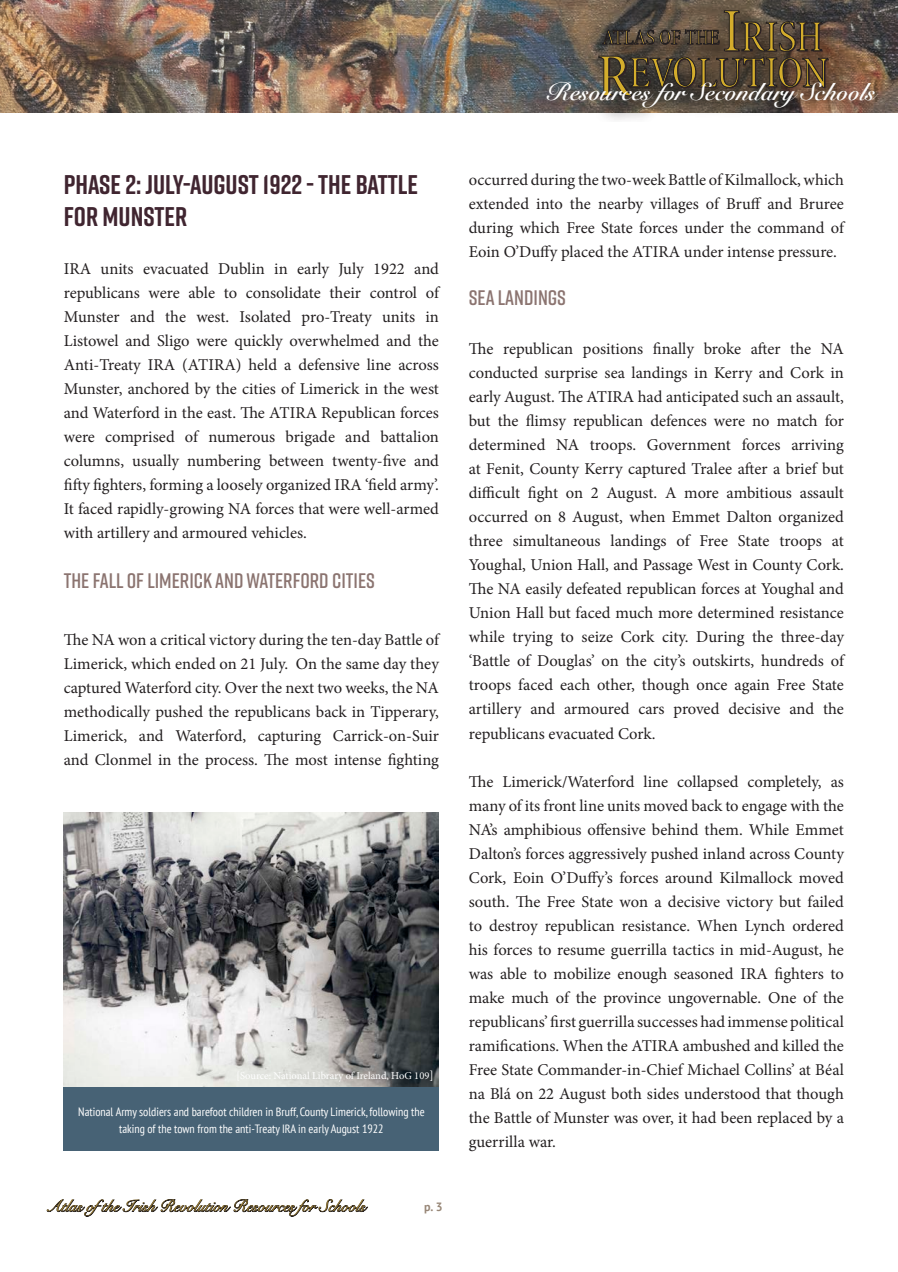
<style>
.page{position:relative;width:898px;height:1272px;background:#fff}
.page>*{position:absolute;margin:0;border:0;box-sizing:border-box;transform-origin:0 0}
.t1{font:700 27px/32.4px "Rift";color:#402530}
.t2{font:700 24.3px "Snell Roundhand";color:#fff}
.t3{font:600 21px "Rift";color:#8b7470}
.t4{font:16.5px/24px "Minion Pro";color:#231f20;text-align:justify}
.t5{font:16.5px "Snell Roundhand";color:#bd9a3f}
.t6{font:condensed 12px/16.5px "PT Sans";color:#fff;text-align:center}
.t7{font:700 12px "PT Sans";color:#988777}
.t8{font:10.5px "Minion Pro";letter-spacing:-.005em;color:#fff}
.s1{font-size:12px}
</style>
<div class="page">
<img style="left:0;top:0;width:897px;height:112px">
<img style="left:585px;top:0;width:277px;height:120px">
<svg style="left:598px;top:11px;width:230px;height:86px;background:#594a35"></svg>
<div style="left:64px;top:1085px;width:375px;height:65px;background:#476275"></div>
<img style="left:64px;top:812px;width:375px;height:274px">
<svg style="left:46px;top:1199px;width:322px;height:17px"></svg>
<p class="t1" style="left:64px;top:168px;width:355px">PHASE 2: JULY-AUGUST 1922 - THE BATTLE<br>FOR MUNSTER</p>
<p class="t4" style="left:64px;top:257px;width:378px">IRA units evacuated Dublin in early July 1922 and republicans were able to consolidate their control of Munster and the west. Isolated pro-Treaty units in Listowel and Sligo were quickly overwhelmed and the Anti-Treaty IRA (ATIRA) held a defensive line across Munster, anchored by the cities of Limerick in the west and Waterford in the east. The ATIRA Republican forces were comprised of numerous brigade and battalion columns, usually numbering between twenty-five and fifty fighters, forming a loosely organized IRA ‘field army’.<br>It faced rapidly-growing NA forces that were well-armed with artillery and armoured vehicles.</p>
<p class="t3" style="left:64px;top:565px;width:312px">THE FALL OF LIMERICK AND WATERFORD CITIES</p>
<p class="t4" style="left:64px;top:627px;width:378px">The NA won a critical victory during the ten-day Battle of Limerick, which ended on 21 July. On the same day they captured Waterford city. Over the next two weeks, the NA methodically pushed the republicans back in Tipperary, Limerick, and Waterford, capturing Carrick-on-Suir and Clonmel in the process. The most intense fighting</p>
<p class="t8" style="left:236px;top:1068px;width:198px">[Source: National Library of Ireland, HoG 109<span class="s1">]</span></p>
<p class="t6" style="left:78px;top:1103px;width:348px">National Army soldiers and barefoot children in Bruff, County Limerick, following the taking of the town from the anti-Treaty IRA in early August 1922</p>
<p class="t5" style="left:46px;top:1192px;width:321px">Atlas ofthe Irish Revolution Resources for Schools</p>
<p class="t7" style="left:424px;top:1199px;width:20px">p. 3</p>
<p class="t2" style="left:548px;top:71px;width:329px">Resources for Secondary Schools</p>
<p class="t4" style="left:468px;top:167px;width:378px">occurred during the two-week Battle of Kilmallock, which extended into the nearby villages of Bruff and Bruree during which Free State forces under the command of Eoin O’Duffy placed the ATIRA under intense pressure.</p>
<p class="t3" style="left:468px;top:282px;width:99px">SEA LANDINGS</p>
<p class="t4" style="left:468px;top:337px;width:378px">The republican positions finally broke after the NA conducted surprise sea landings in Kerry and Cork in early August. The ATIRA had anticipated such an assault, but the flimsy republican defences were no match for determined NA troops. Government forces arriving at Fenit, County Kerry captured Tralee after a brief but difficult fight on 2 August. A more ambitious assault occurred on 8 August, when Emmet Dalton organized three simultaneous landings of Free State troops at Youghal, Union Hall, and Passage West in County Cork.<br>The NA easily defeated republican forces at Youghal and Union Hall but faced much more determined resistance while trying to seize Cork city. During the three-day ‘Battle of Douglas’ on the city’s outskirts, hundreds of troops faced each other, though once again Free State artillery and armoured cars proved decisive and the republicans evacuated Cork.</p>
<p class="t4" style="left:468px;top:769px;width:377px">The Limerick/Waterford line collapsed completely, as many of its front line units moved back to engage with the NA’s amphibious offensive behind them. While Emmet Dalton’s forces aggressively pushed inland across County Cork, Eoin O’Duffy’s forces around Kilmallock moved south. The Free State won a decisive victory but failed to destroy republican resistance. When Lynch ordered his forces to resume guerrilla tactics in mid-August, he was able to mobilize enough seasoned IRA fighters to make much of the province ungovernable. One of the republicans’ first guerrilla successes had immense political ramifications. When the ATIRA ambushed and killed the Free State Commander-in-Chief Michael Collins’ at Béal na Blá on 22 August both sides understood that though the Battle of Munster was over, it had been replaced by a guerrilla war.</p>
</div>
